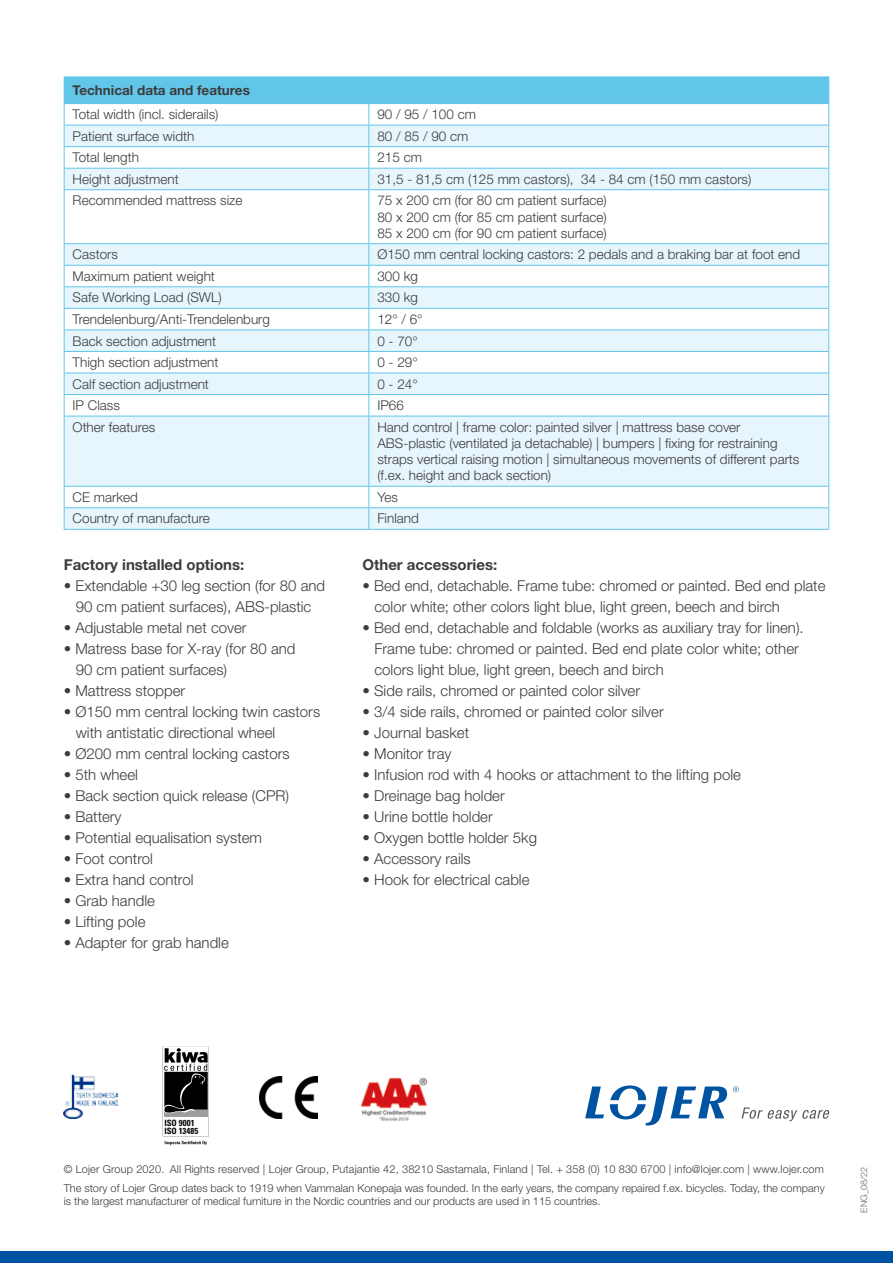
<style>
.page{position:relative;width:893px;height:1263px;background:#fff}
.page>*{position:absolute;margin:0;border:0;box-sizing:border-box;transform-origin:0 0}
.t1{font:300 15px/21px "Helvetica Neue LT Std";color:#3c3c3b}
.t2{font:700 15px "Helvetica Neue LT Std";color:#3c3c3b}
.t3{font:300 13.5px/16.2px "Helvetica Neue LT Std";color:#3c3c3b;text-align:justify}
.t4{font:700 13.5px "Helvetica Neue LT Std";color:#3c3c3b}
.t5{font:300 10.95px/19.2px "Helvetica Neue LT Std";color:#3c3c3b}
.t6{font:300 9px "Helvetica Neue LT Std";color:#6b6a6a}
.t7{font:700 condensed 8.7px/8.7px "Univers LT Pro";letter-spacing:.01em;color:#000}
</style>
<div class="page">
<div style="left:0;top:1252px;width:893px;height:11px;background:#0053a1"></div>
<svg style="left:65px;top:190px;width:763px;height:339px;fill:#e7f5fc"></svg>
<svg style="left:64px;top:77px;width:765px;height:112px"></svg>
<hr style="left:64px;top:190px;width:1px;height:53px;background:#62c6e9">
<hr style="left:64px;top:189px;width:305px;height:1px;background:#62c6e9">
<hr style="left:368px;top:190px;width:1px;height:53px;background:#62c6e9">
<hr style="left:369px;top:189px;width:460px;height:1px;background:#62c6e9">
<hr style="left:828px;top:190px;width:1px;height:53px;background:#62c6e9">
<hr style="left:64px;top:243px;width:305px;height:1px;background:#62c6e9">
<hr style="left:369px;top:243px;width:460px;height:1px;background:#62c6e9">
<hr style="left:64px;top:265px;width:305px;height:1px;background:#62c6e9">
<hr style="left:369px;top:265px;width:460px;height:1px;background:#62c6e9">
<hr style="left:64px;top:286px;width:305px;height:1px;background:#62c6e9">
<hr style="left:369px;top:286px;width:460px;height:1px;background:#62c6e9">
<hr style="left:64px;top:308px;width:305px;height:1px;background:#62c6e9">
<hr style="left:369px;top:308px;width:460px;height:1px;background:#62c6e9">
<hr style="left:64px;top:329px;width:305px;height:1px;background:#62c6e9">
<hr style="left:369px;top:329px;width:460px;height:1px;background:#62c6e9">
<hr style="left:64px;top:351px;width:305px;height:1px;background:#62c6e9">
<hr style="left:369px;top:351px;width:460px;height:1px;background:#62c6e9">
<hr style="left:64px;top:373px;width:305px;height:1px;background:#62c6e9">
<hr style="left:369px;top:373px;width:460px;height:1px;background:#62c6e9">
<svg style="left:64px;top:244px;width:1px;height:172px"></svg>
<hr style="left:64px;top:394px;width:305px;height:1px;background:#62c6e9">
<svg style="left:368px;top:244px;width:1px;height:172px"></svg>
<hr style="left:369px;top:394px;width:460px;height:1px;background:#62c6e9">
<svg style="left:828px;top:244px;width:1px;height:172px"></svg>
<hr style="left:64px;top:416px;width:1px;height:70px;background:#62c6e9">
<hr style="left:64px;top:416px;width:305px;height:1px;background:#62c6e9">
<hr style="left:368px;top:416px;width:1px;height:70px;background:#62c6e9">
<hr style="left:369px;top:416px;width:460px;height:1px;background:#62c6e9">
<hr style="left:828px;top:416px;width:1px;height:70px;background:#62c6e9">
<hr style="left:64px;top:486px;width:305px;height:1px;background:#62c6e9">
<hr style="left:369px;top:486px;width:460px;height:1px;background:#62c6e9">
<svg style="left:64px;top:487px;width:1px;height:42px"></svg>
<hr style="left:64px;top:507px;width:305px;height:1px;background:#62c6e9">
<hr style="left:64px;top:529px;width:305px;height:1px;background:#62c6e9">
<svg style="left:368px;top:487px;width:1px;height:42px"></svg>
<hr style="left:369px;top:507px;width:460px;height:1px;background:#62c6e9">
<svg style="left:828px;top:487px;width:1px;height:42px"></svg>
<hr style="left:369px;top:529px;width:460px;height:1px;background:#62c6e9">
<img style="left:64px;top:1074px;width:53px;height:44px">
<svg style="left:585px;top:1086px;width:19px;height:32px"></svg>
<svg style="left:742px;top:1107px;width:88px;height:14px"></svg>
<svg style="left:610px;top:1085px;width:117px;height:40px"></svg>
<svg style="left:733px;top:1086px;width:6px;height:6px"></svg>
<img style="left:259px;top:1076px;width:58px;height:42px">
<img style="left:361px;top:1077px;width:66px;height:44px">
<svg style="left:163px;top:1046px;width:46px;height:99px"></svg>
<p class="t4" style="left:73px;top:82px;width:179px">Technical data and features</p>
<p class="t3" style="left:73px;top:106px;width:147px">Total width (incl. siderails)</p>
<p class="t3" style="left:377px;top:106px;width:100px">90 / 95 / 100 cm</p>
<p class="t3" style="left:73px;top:128px;width:123px">Patient surface width</p>
<p class="t3" style="left:377px;top:128px;width:93px">80 / 85 / 90 cm</p>
<p class="t3" style="left:73px;top:149px;width:68px">Total length</p>
<p class="t3" style="left:377px;top:149px;width:46px">215 cm</p>
<p class="t3" style="left:73px;top:171px;width:108px">Height adjustment</p>
<p class="t3" style="left:377px;top:171px;width:375px">31,5 - 81,5 cm (125 mm castors), 34 - 84 cm (150 mm castors)</p>
<p class="t3" style="left:73px;top:192px;width:171px">Recommended mattress size</p>
<p class="t3" style="left:377px;top:192px;width:231px">75 x 200 cm (for 80 cm patient surface)<br>80 x 200 cm (for 85 cm patient surface)<br>85 x 200 cm (for 90 cm patient surface)</p>
<p class="t3" style="left:73px;top:246px;width:47px">Castors</p>
<p class="t3" style="left:377px;top:246px;width:424px">Ø150 mm central locking castors: 2 pedals and a braking bar at foot end</p>
<p class="t3" style="left:73px;top:268px;width:144px">Maximum patient weight</p>
<p class="t3" style="left:377px;top:268px;width:42px">300 kg</p>
<p class="t3" style="left:73px;top:289px;width:151px">Safe Working Load (SWL)</p>
<p class="t3" style="left:377px;top:289px;width:42px">330 kg</p>
<p class="t3" style="left:73px;top:311px;width:199px">Trendelenburg/Anti-Trendelenburg</p>
<p class="t3" style="left:377px;top:311px;width:47px">12° / 6°</p>
<p class="t3" style="left:73px;top:332px;width:145px">Back section adjustment</p>
<p class="t3" style="left:377px;top:332px;width:42px">0 - 70°</p>
<p class="t3" style="left:73px;top:354px;width:147px">Thigh section adjustment</p>
<p class="t3" style="left:377px;top:354px;width:42px">0 - 29°</p>
<p class="t3" style="left:73px;top:375px;width:138px">Calf section adjustment</p>
<p class="t3" style="left:377px;top:375px;width:42px">0 - 24°</p>
<p class="t3" style="left:73px;top:397px;width:49px">IP Class</p>
<p class="t3" style="left:377px;top:397px;width:28px">IP66</p>
<p class="t3" style="left:73px;top:418px;width:84px">Other features</p>
<p class="t3" style="left:377px;top:418px;width:424px;text-align:left">Hand control | frame color: painted silver | mattress base cover ABS-plastic (ventilated ja detachable) | bumpers | fixing for restraining straps vertical raising motion | simultaneous movements of different parts (f.ex. height and back section)</p>
<p class="t3" style="left:73px;top:489px;width:67px">CE marked</p>
<p class="t3" style="left:377px;top:489px;width:22px">Yes</p>
<p class="t3" style="left:73px;top:510px;width:139px">Country of manufacture</p>
<p class="t3" style="left:377px;top:510px;width:43px">Finland</p>
<p class="t2" style="left:64px;top:555px;width:182px">Factory installed options:</p>
<p class="t1" style="left:64px;top:575px;width:263px;text-align:center">• Extendable +30 leg section (for 80 and<br>90 cm patient surfaces), ABS-plastic</p>
<p class="t1" style="left:64px;top:617px;width:184px">• Adjustable metal net cover</p>
<p class="t1" style="left:76px;top:638px;width:221px;text-indent:-12px">• Matress base for X-ray (for 80 and<br>90 cm patient surfaces)</p>
<p class="t1" style="left:64px;top:680px;width:123px">• Mattress stopper</p>
<p class="t1" style="left:76px;top:701px;width:246px;text-indent:-12px">• Ø150 mm central locking twin castors with antistatic directional wheel</p>
<p class="t1" style="left:64px;top:743px;width:227px">• Ø200 mm central locking castors</p>
<p class="t1" style="left:64px;top:764px;width:76px">• 5th wheel</p>
<p class="t1" style="left:64px;top:785px;width:227px">• Back section quick release (CPR)</p>
<p class="t1" style="left:64px;top:806px;width:59px">• Battery</p>
<p class="t1" style="left:64px;top:827px;width:200px">• Potential equalisation system</p>
<p class="t1" style="left:64px;top:848px;width:91px">• Foot control</p>
<p class="t1" style="left:64px;top:869px;width:131px">• Extra hand control</p>
<p class="t1" style="left:64px;top:890px;width:93px">• Grab handle</p>
<p class="t1" style="left:64px;top:911px;width:83px">• Lifting pole</p>
<p class="t1" style="left:64px;top:932px;width:167px">• Adapter for grab handle</p>
<p class="t2" style="left:362px;top:555px;width:136px">Other accessories:</p>
<p class="t1" style="left:374px;top:575px;width:452px;text-indent:-12px">• Bed end, detachable. Frame tube: chromed or painted. Bed end plate color white; other colors light blue, light green, beech and birch</p>
<p class="t1" style="left:374px;top:617px;width:431px;text-indent:-12px">• Bed end, detachable and foldable (works as auxiliary tray for linen).<br>Frame tube: chromed or painted. Bed end plate color white; other colors light blue, light green, beech and birch</p>
<p class="t1" style="left:362px;top:680px;width:279px">• Side rails, chromed or painted color silver</p>
<p class="t1" style="left:362px;top:701px;width:303px">• 3/4 side rails, chromed or painted color silver</p>
<p class="t1" style="left:362px;top:722px;width:108px">• Journal basket</p>
<p class="t1" style="left:362px;top:743px;width:90px">• Monitor tray</p>
<p class="t1" style="left:362px;top:764px;width:380px">• Infusion rod with 4 hooks or attachment to the lifting pole</p>
<p class="t1" style="left:362px;top:785px;width:144px">• Dreinage bag holder</p>
<p class="t1" style="left:362px;top:806px;width:132px">• Urine bottle holder</p>
<p class="t1" style="left:362px;top:827px;width:176px">• Oxygen bottle holder 5kg</p>
<p class="t1" style="left:362px;top:848px;width:110px">• Accessory rails</p>
<p class="t1" style="left:362px;top:869px;width:169px">• Hook for electrical cable</p>
<p class="t7" style="left:164px;top:1118px;width:36px">ISO 9001<br>ISO 13485</p>
<p class="t5" style="left:64px;top:1159px;width:762px">© Lojer Group 2020. All Rights reserved | Lojer Group, Putajantie 42, 38210 Sastamala, Finland | Tel. + 358 (0) 10 830 6700 | info@lojer.com | www.lojer.com<br>The story of Lojer Group dates back to 1919 when Vammalan Konepaja was founded. In the early years, the company repaired f.ex. bicycles. Today, the company</p>
<p class="t5" style="left:64px;top:1191px;width:538px">is the largest manufacturer of medical furniture in the Nordic countries and our products are used in 115 countries.</p>
<p class="t6" style="left:858px;top:1213px;width:47px;rotate:-90deg">ENG_08/22</p>
</div>
